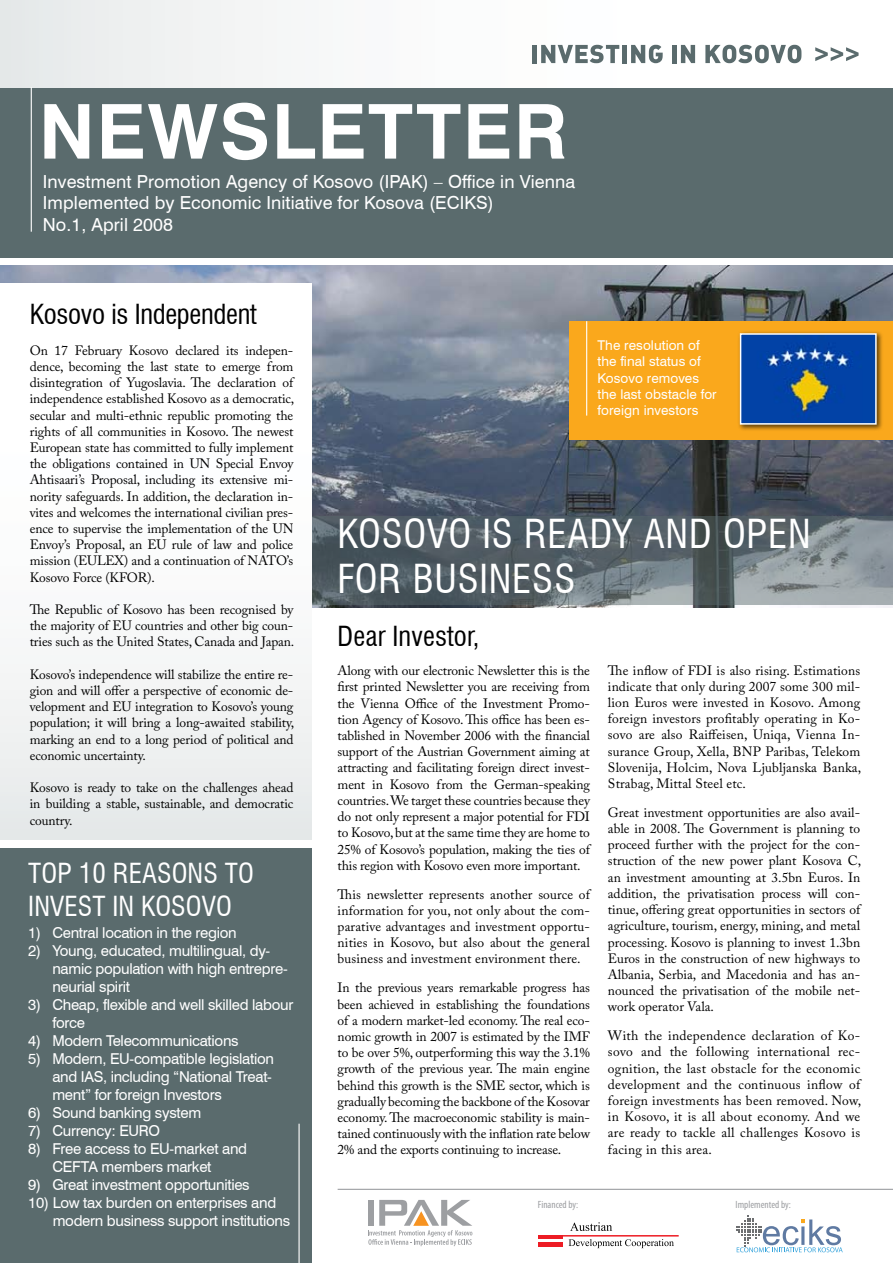
<style>
.page{position:relative;width:893px;height:1263px;background:#fff}
.page>*{position:absolute;margin:0;border:0;box-sizing:border-box;transform-origin:0 0}
.t1{font:700 75.75px "Swiss 721 BT";letter-spacing:.02em;color:#fff}
.t2{font:condensed 39px/45px "Swiss 721 BT";letter-spacing:.02em;color:#fff}
.t3{font:condensed 27px "Swiss 721 BT";letter-spacing:-.01em;color:#000}
.t4{font:condensed 27px/32.4px "Swiss 721 BT";letter-spacing:.005em;color:#fff}
.t5{font:18px/21.6px "Swiss 721 BT";letter-spacing:.005em;color:#fff}
.t6{font:15px/18px "Swiss 721 BT";letter-spacing:-.02em;color:#fff}
.t7{font:13.5px/16.2px "Adobe Caslon Pro";letter-spacing:-.01em;color:#000;text-align:justify}
.t8{font:13.5px/16.2px "Swiss 721 BT";letter-spacing:.005em;color:#fff}
.t9{font:condensed 10.5px "Myriad Pro";color:#9d9fa2}
</style>
<div class="page">
<img style="left:0;top:265px;width:893px;height:342px">
<svg style="left:311px;top:517px;width:582px;height:88px;background:#657076"></svg>
<div style="left:0;top:283px;width:311px;height:557px;background:linear-gradient(to bottom,#fff,#ebeded)"></div>
<div style="left:0;top:39px;width:893px;height:218px;background:#5a6b6d"></div>
<div style="left:0;top:0;width:893px;height:87px;background:linear-gradient(to right,#ebeeee,#fff)"></div>
<div style="left:0;top:849px;width:311px;height:414px;background:#5a6b6d"></div>
<svg style="left:815px;top:47px;width:44px;height:14px"></svg>
<div style="left:532px;top:45px;width:5px;height:18px;background:#5a6b6d"></div>
<svg style="left:541px;top:45px;width:78px;height:18px"></svg>
<div style="left:622px;top:45px;width:5px;height:18px;background:#5a6b6d"></div>
<svg style="left:631px;top:45px;width:32px;height:18px"></svg>
<div style="left:672px;top:45px;width:5px;height:18px;background:#5a6b6d"></div>
<svg style="left:681px;top:45px;width:14px;height:18px"></svg>
<svg style="left:705px;top:45px;width:96px;height:18px"></svg>
<hr style="left:31px;top:87px;width:1px;height:145px;background:#fff">
<hr style="left:338px;top:1189px;width:555px;height:1px;background:#9d9fa2">
<hr style="left:298px;top:1124px;width:2px;height:139px;background:#fff">
<div style="left:569px;top:321px;width:324px;height:119px;background:#faa81c"></div>
<hr style="left:586px;top:321px;width:1px;height:95px;background:#fff">
<div style="left:737px;top:331px;width:152px;height:106px;background:#000;opacity:.62"></div>
<img style="left:743px;top:336px;width:131px;height:86px">
<div style="left:740px;top:333px;width:137px;height:92px;border:2px solid #fff"></div>
<svg style="left:736px;top:1215px;width:107px;height:37px"></svg>
<hr style="left:539px;top:1235px;width:24px;height:4px;background:#ed1c24">
<svg style="left:539px;top:1242px;width:24px;height:1px"></svg>
<hr style="left:539px;top:1243px;width:24px;height:4px;background:#ed1c24">
<hr style="left:557px;top:1235px;width:122px;height:1px;background:#ed1c24">
<svg style="left:570px;top:1222px;width:42px;height:9px"></svg>
<svg style="left:569px;top:1239px;width:105px;height:9px"></svg>
<svg style="left:368px;top:1200px;width:104px;height:46px"></svg>
<h1 class="t1" style="left:39px;top:86px;width:530px">NEWSLETTER</h1>
<h3 class="t5" style="left:43px;top:170px;width:534px">Investment Promotion Agency of Kosovo (IPAK) – Office in Vienna<br>Implemented by Economic Initiative for Kosova (ECIKS)<br>No.1, April 2008</h3>
<h3 class="t3" style="left:30px;top:297px;width:229px">Kosovo is Independent</h3>
<p class="t7" style="left:30px;top:342px;width:266px">On 17 February Kosovo declared its indepen&shy;dence, becoming the last state to emerge from disintegration of Yugoslavia. The declaration of independence established Kosovo as a democratic, secular and multi-ethnic republic promoting the rights of all communities in Kosovo. The newest European state has committed to fully implement the obligations contained in UN Special Envoy Ahtisaari’s Proposal, including its extensive mi&shy;nority safeguards. In addition, the declaration in&shy;vites and welcomes the international civilian pres&shy;ence to supervise the implementation of the UN Envoy’s Proposal, an EU rule of law and police mission (EULEX) and a continuation of NATO’s Kosovo Force (KFOR).</p>
<p class="t7" style="left:30px;top:601px;width:266px">The Republic of Kosovo has been recognised by the majority of EU countries and other big coun&shy;tries such as the United States, Canada and Japan.</p>
<p class="t7" style="left:30px;top:666px;width:266px">Kosovo’s independence will stabilize the entire re&shy;gion and will offer a perspective of economic de&shy;velopment and EU integration to Kosovo’s young population; it will bring a long-awaited stability, marking an end to a long period of political and economic uncertainty.</p>
<p class="t7" style="left:30px;top:779px;width:265px">Kosovo is ready to take on the challenges ahead in building a stable, sustainable, and democratic country.</p>
<h3 class="t4" style="left:28px;top:857px;width:227px">TOP 10 REASONS TO<br>INVEST IN KOSOVO</h3>
<p class="t6" style="left:28px;top:923px;width:210px">1) Central location in the region</p>
<p class="t6" style="left:52px;top:941px;width:237px;text-indent:-24px">2) Young, educated, multilingual, dy&shy;namic population with high entrepre&shy;neurial spirit</p>
<p class="t6" style="left:52px;top:995px;width:242px;text-indent:-24px">3) Cheap, flexible and well skilled labour force</p>
<p class="t6" style="left:28px;top:1031px;width:212px">4) Modern Telecommunications</p>
<p class="t6" style="left:52px;top:1049px;width:223px;text-indent:-24px">5) Modern, EU-compatible legislation and IAS, including “National Treat&shy;ment” for foreign Investors</p>
<p class="t6" style="left:28px;top:1103px;width:174px">6) Sound banking system</p>
<p class="t6" style="left:28px;top:1121px;width:133px">7) Currency: EURO</p>
<p class="t6" style="left:52px;top:1139px;width:196px;text-indent:-24px">8) Free access to EU-market and<br>CEFTA members market</p>
<p class="t6" style="left:28px;top:1175px;width:223px">9) Great investment opportunities</p>
<p class="t6" style="left:53px;top:1193px;width:239px;text-indent:-24px">10) Low tax burden on enterprises and modern business support institutions</p>
<p class="t8" style="left:597px;top:337px;width:121px">The resolution of the final status of<br>Kosovo removes the last obstacle for foreign investors</p>
<h2 class="t2" style="left:337px;top:512px;width:475px">KOSOVO IS READY AND OPEN<br>FOR BUSINESS</h2>
<h3 class="t3" style="left:338px;top:620px;width:143px">Dear Investor,</h3>
<p class="t7" style="left:338px;top:662px;width:254px">Along with our electronic Newsletter this is the first printed Newsletter you are receiving from the Vienna Office of the Investment Promo&shy;tion Agency of Kosovo. This office has been es&shy;tablished in November 2006 with the financial support of the Austrian Government aiming at attracting and facilitating foreign direct invest&shy;ment in Kosovo from the German-speaking countries. We target these countries because they do not only represent a major potential for FDI to Kosovo, but at the same time they are home to 25% of Kosovo’s population, making the ties of this region with Kosovo even more important.</p>
<p class="t7" style="left:338px;top:886px;width:254px">This newsletter represents another source of information for you, not only about the com&shy;parative advantages and investment opportu&shy;nities in Kosovo, but also about the general business and investment environment there.</p>
<p class="t7" style="left:338px;top:980px;width:254px">In the previous years remarkable progress has been achieved in establishing the foundations of a modern market-led economy. The real eco&shy;nomic growth in 2007 is estimated by the IMF to be over 5%, outperforming this way the 3.1% growth of the previous year. The main engine behind this growth is the SME sector, which is gradually becoming the backbone of the Kosovar economy. The macroeconomic stability is main&shy;tained continuously with the inflation rate below 2% and the exports continuing to increase.</p>
<p class="t7" style="left:608px;top:662px;width:255px">The inflow of FDI is also rising. Estimations indicate that only during 2007 some 300 mil&shy;lion Euros were invested in Kosovo. Among foreign investors profitably operating in Ko&shy;sovo are also Raiffeisen, Uniqa, Vienna In&shy;surance Group, Xella, BNP Paribas, Telekom Slovenija, Holcim, Nova Ljubljanska Banka, Strabag, Mittal Steel etc.</p>
<p class="t7" style="left:608px;top:804px;width:255px">Great investment opportunities are also avail&shy;able in 2008. The Government is planning to proceed further with the project for the con&shy;struction of the new power plant Kosova C, an investment amounting at 3.5bn Euros. In addition, the privatisation process will con&shy;tinue, offering great opportunities in sectors of agriculture, tourism, energy, mining, and metal processing. Kosovo is planning to invest 1.3bn Euros in the construction of new highways to Albania, Serbia, and Macedonia and has an&shy;nounced the privatisation of the mobile net&shy;work operator Vala.</p>
<p class="t7" style="left:608px;top:1027px;width:255px">With the independence declaration of Ko&shy;sovo and the following international rec&shy;ognition, the last obstacle for the economic development and the continuous inflow of foreign investments has been removed. Now, in Kosovo, it is all about economy. And we are ready to tackle all challenges Kosovo is facing in this area.</p>
<p class="t9" style="left:538px;top:1198px;width:42px">Financed by:</p>
<p class="t9" style="left:736px;top:1198px;width:57px">Implemented by:</p>
</div>
